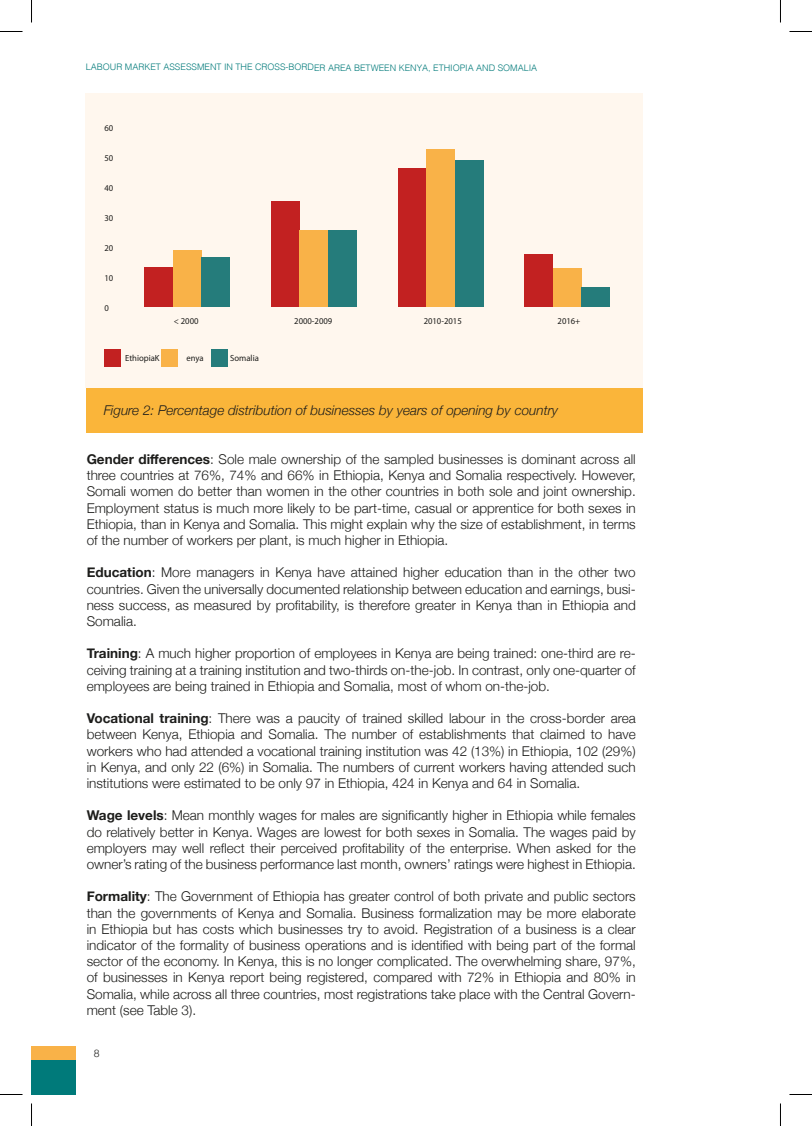
<style>
.page{position:relative;width:812px;height:1126px;background:#fff}
.page>*{position:absolute;margin:0;border:0;box-sizing:border-box;transform-origin:0 0}
.t1{font:300 13.5px/16.2px "Helvetica Neue";color:#1d1d1b;text-align:justify}
.t2{font:italic 300 13.5px "Helvetica Neue";color:#1d1d1b}
.t3{font:300 10.5px "Helvetica";color:#1d1d1b}
.t4{font:300 9px "Helvetica";letter-spacing:-.005em;color:#007a7a}
.t5{font:8.85px "Myriad Pro";color:#1d1d1b}
.s1{font-weight:700}
</style>
<div class="page">
<div style="left:32px;top:1046px;width:43px;height:14px;background:#f9b248"></div>
<div style="left:32px;top:1060px;width:43px;height:34px;background:#007a7a"></div>
<div style="left:86px;top:388px;width:556px;height:45px;background:#fab53a"></div>
<div style="left:86px;top:94px;width:556px;height:294px;background:#fff7ee"></div>
<div style="left:144px;top:267px;width:29px;height:40px;background:#c22121"></div>
<div style="left:173px;top:251px;width:28px;height:56px;background:#f9b248"></div>
<div style="left:201px;top:258px;width:29px;height:49px;background:#257c7b"></div>
<div style="left:271px;top:202px;width:28px;height:105px;background:#c22121"></div>
<div style="left:299px;top:230px;width:29px;height:77px;background:#f9b248"></div>
<div style="left:328px;top:230px;width:28px;height:77px;background:#257c7b"></div>
<div style="left:398px;top:168px;width:28px;height:139px;background:#c22121"></div>
<div style="left:426px;top:149px;width:28px;height:158px;background:#f9b248"></div>
<div style="left:454px;top:160px;width:29px;height:147px;background:#257c7b"></div>
<div style="left:524px;top:254px;width:29px;height:53px;background:#c22121"></div>
<div style="left:553px;top:269px;width:28px;height:38px;background:#f9b248"></div>
<div style="left:581px;top:288px;width:29px;height:19px;background:#257c7b"></div>
<div style="left:104px;top:350px;width:17px;height:17px;background:#c22121"></div>
<div style="left:161px;top:350px;width:17px;height:17px;background:#f9b248"></div>
<div style="left:211px;top:350px;width:16px;height:17px;background:#257c7b"></div>
<svg style="left:0;top:31px;width:22px;height:1px"></svg>
<svg style="left:789px;top:31px;width:22px;height:1px"></svg>
<svg style="left:0;top:1094px;width:22px;height:1px"></svg>
<svg style="left:789px;top:1094px;width:22px;height:1px"></svg>
<svg style="left:31px;top:0;width:1px;height:22px"></svg>
<svg style="left:31px;top:1103px;width:1px;height:23px"></svg>
<svg style="left:780px;top:0;width:1px;height:22px"></svg>
<svg style="left:780px;top:1103px;width:1px;height:23px"></svg>
<p class="t4" style="left:86px;top:60px;width:453px">LABOUR MARKET ASSESSMENT IN THE CROSS-BORDER AREA BETWEEN KENYA, ETHIOPIA AND SOMALIA</p>
<p class="t5" style="left:104px;top:122px;width:10px">60</p>
<p class="t5" style="left:104px;top:152px;width:10px">50</p>
<p class="t5" style="left:104px;top:182px;width:10px">40</p>
<p class="t5" style="left:104px;top:212px;width:10px">30</p>
<p class="t5" style="left:104px;top:242px;width:10px">20</p>
<p class="t5" style="left:104px;top:272px;width:10px">10</p>
<p class="t5" style="left:104px;top:302px;width:6px">0</p>
<p class="t5" style="left:174px;top:316px;width:26px">&lt; 2000</p>
<p class="t5" style="left:294px;top:316px;width:40px">2000-2009</p>
<p class="t5" style="left:423px;top:316px;width:40px">2010-2015</p>
<p class="t5" style="left:557px;top:316px;width:24px">2016+</p>
<p class="t5" style="left:125px;top:353px;width:36px">EthiopiaK</p>
<p class="t5" style="left:186px;top:353px;width:19px">enya</p>
<p class="t5" style="left:230px;top:353px;width:30px">Somalia</p>
<p class="t2" style="left:104px;top:400px;width:456px">Figure 2: Percentage distribution of businesses by years of opening by country</p>
<p class="t1" style="left:87px;top:450px;width:550px"><span class="s1">Gender differences</span>: Sole male ownership of the sampled businesses is dominant across all three countries at 76%, 74% and 66% in Ethiopia, Kenya and Somalia respectively. However, Somali women do better than women in the other countries in both sole and joint ownership.<br>Employment status is much more likely to be part-time, casual or apprentice for both sexes in Ethiopia, than in Kenya and Somalia. This might explain why the size of establishment, in terms of the number of workers per plant, is much higher in Ethiopia.</p>
<p class="t1" style="left:87px;top:563px;width:550px"><span class="s1">Education</span>: More managers in Kenya have attained higher education than in the other two countries. Given the universally documented relationship between education and earnings, busi&shy;ness success, as measured by profitability, is therefore greater in Kenya than in Ethiopia and Somalia.</p>
<p class="t1" style="left:87px;top:644px;width:550px"><span class="s1">Training</span>: A much higher proportion of employees in Kenya are being trained: one-third are re&shy;ceiving training at a training institution and two-thirds on-the-job. In contrast, only one-quarter of employees are being trained in Ethiopia and Somalia, most of whom on-the-job.</p>
<p class="t1" style="left:87px;top:709px;width:550px"><span class="s1">Vocational training</span>: There was a paucity of trained skilled labour in the cross-border area between Kenya, Ethiopia and Somalia. The number of establishments that claimed to have workers who had attended a vocational training institution was 42 (13%) in Ethiopia, 102 (29%) in Kenya, and only 22 (6%) in Somalia. The numbers of current workers having attended such institutions were estimated to be only 97 in Ethiopia, 424 in Kenya and 64 in Somalia.</p>
<p class="t1" style="left:87px;top:806px;width:550px"><span class="s1">Wage levels</span>: Mean monthly wages for males are significantly higher in Ethiopia while females do relatively better in Kenya. Wages are lowest for both sexes in Somalia. The wages paid by employers may well reflect their perceived profitability of the enterprise. When asked for the owner’s rating of the business performance last month, owners’ ratings were highest in Ethiopia.</p>
<p class="t1" style="left:87px;top:887px;width:550px"><span class="s1">Formality</span>: The Government of Ethiopia has greater control of both private and public sectors than the governments of Kenya and Somalia. Business formalization may be more elaborate in Ethiopia but has costs which businesses try to avoid. Registration of a business is a clear indicator of the formality of business operations and is identified with being part of the formal sector of the economy. In Kenya, this is no longer complicated. The overwhelming share, 97%, of businesses in Kenya report being registered, compared with 72% in Ethiopia and 80% in Somalia, while across all three countries, most registrations take place with the Central Govern&shy;ment (see Table 3).</p>
<p class="t3" style="left:94px;top:1044px;width:7px">8</p>
</div>
